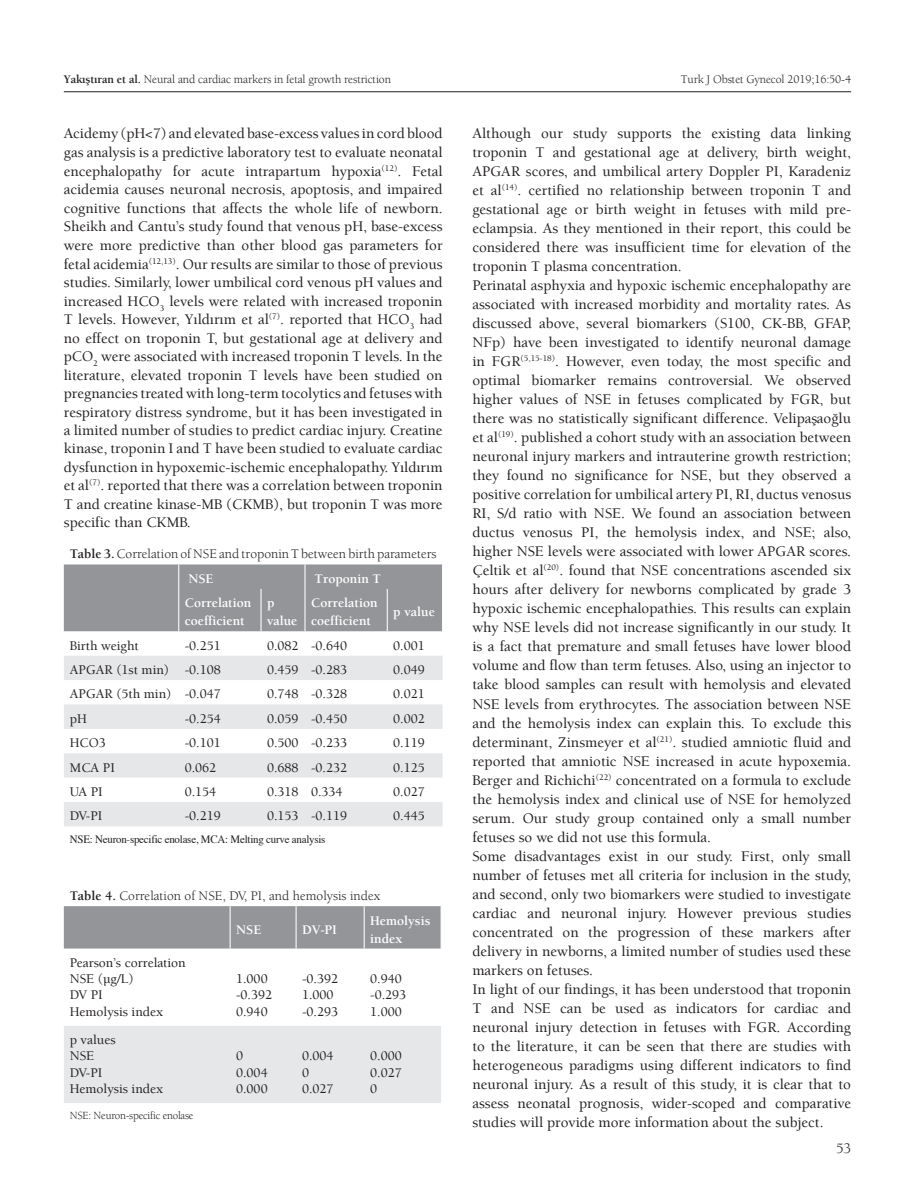
<style>
.page{position:relative;width:915px;height:1191px;background:#fff}
.page>*{position:absolute;margin:0;border:0;box-sizing:border-box;transform-origin:0 0}
.t1{font:15px/19px "Berkeley Regular Tr";color:#231f20;text-align:justify}
.t2{font:15px "Berkeley Book Tr";color:#231f20}
.t3{font:13.5px/16.2px "Berkeley Regular Tr";color:#231f20}
.t4{font:13.5px "Berkeley Book Tr";color:#231f20}
.t5{font:700 13.5px/18px "Berkeley";color:#fff}
.t6{font:12px "Berkeley Book Tr";letter-spacing:-.01em;color:#231f20}
.t7{font:11.25px "Times";letter-spacing:-.02em;color:#231f20}
.t8{font:11.25px "Berkeley Book Tr";letter-spacing:-.02em;color:#231f20}
.s1{font-family:"Berkeley Bold Tr"}
</style>
<div class="page">
<hr style="left:64px;top:91px;width:786px;height:1px;background:#231f20">
<div style="left:64px;top:906px;width:376px;height:42px;background:#939598"></div>
<div style="left:64px;top:1026px;width:377px;height:77px;background:#e6e7e9"></div>
<hr style="left:229px;top:906px;width:1px;height:42px;background:#fff">
<hr style="left:295px;top:906px;width:1px;height:42px;background:#fff">
<hr style="left:363px;top:906px;width:1px;height:42px;background:#fff">
<svg style="left:64px;top:656px;width:378px;height:170px;fill:#e6e7e9"></svg>
<div style="left:64px;top:564px;width:379px;height:67px;background:#939598"></div>
<hr style="left:260px;top:589px;width:1px;height:42px;background:#fff">
<hr style="left:304px;top:589px;width:1px;height:42px;background:#fff">
<hr style="left:386px;top:589px;width:1px;height:42px;background:#fff">
<hr style="left:442px;top:589px;width:1px;height:42px;background:#fff">
<p class="t6" style="left:64px;top:72px;width:328px"><span class="s1">Yakıştıran et al.</span> Neural and cardiac markers in fetal growth restriction</p>
<p class="t6" style="left:680px;top:72px;width:172px">Turk J Obstet Gynecol 2019;16:50-4</p>
<p class="t1" style="left:64px;top:124px;width:380px;line-height:18.5px">Acidemy (pH&lt;7) and elevated base-excess values in cord blood gas analysis is a predictive laboratory test to evaluate neonatal encephalopathy for acute intrapartum hypoxia<sup>(12)</sup>. Fetal acidemia causes neuronal necrosis, apoptosis, and impaired cognitive functions that affects the whole life of newborn.<br>Sheikh and Cantu’s study found that venous pH, base-excess were more predictive than other blood gas parameters for fetal acidemia<sup>(12,13)</sup>. Our results are similar to those of previous studies. Similarly, lower umbilical cord venous pH values and increased HCO<sub>3</sub> levels were related with increased troponin T levels. However, Yıldırım et al<sup>(7)</sup>. reported that HCO<sub>3</sub> had no effect on troponin T, but gestational age at delivery and pCO<sub>2</sub> were associated with increased troponin T levels. In the literature, elevated troponin T levels have been studied on pregnancies treated with long-term tocolytics and fetuses with respiratory distress syndrome, but it has been investigated in a limited number of studies to predict cardiac injury. Creatine kinase, troponin I and T have been studied to evaluate cardiac dysfunction in hypoxemic-ischemic encephalopathy. Yıldırım et al<sup>(7)</sup>. reported that there was a correlation between troponin T and creatine kinase-MB (CKMB), but troponin T was more specific than CKMB.</p>
<p class="t1" style="left:472px;top:124px;width:380px;text-align:left">Although our study supports the existing data linking troponin T and gestational age at delivery, birth weight, APGAR scores, and umbilical artery Doppler PI, Karadeniz et al<sup>(14)</sup>. certified no relationship between troponin T and gestational age or birth weight in fetuses with mild pre&shy;eclampsia. As they mentioned in their report, this could be considered there was insufficient time for elevation of the troponin T plasma concentration.<br>Perinatal asphyxia and hypoxic ischemic encephalopathy are associated with increased morbidity and mortality rates. As discussed above, several biomarkers (S100, CK-BB, GFAP, NFp) have been investigated to identify neuronal damage in FGR<sup>(5,15-18)</sup>. However, even today, the most specific and optimal biomarker remains controversial. We observed higher values of NSE in fetuses complicated by FGR, but there was no statistically significant difference. Velipaşaoğlu et al<sup>(19)</sup>. published a cohort study with an association between neuronal injury markers and intrauterine growth restriction; they found no significance for NSE, but they observed a positive correlation for umbilical artery PI, RI, ductus venosus RI, S/d ratio with NSE. We found an association between ductus venosus PI, the hemolysis index, and NSE; also, higher NSE levels were associated with lower APGAR scores.<br>Çeltik et al<sup>(20)</sup>. found that NSE concentrations ascended six hours after delivery for newborns complicated by grade 3 hypoxic ischemic encephalopathies. This results can explain why NSE levels did not increase significantly in our study. It is a fact that premature and small fetuses have lower blood volume and flow than term fetuses. Also, using an injector to take blood samples can result with hemolysis and elevated NSE levels from erythrocytes. The association between NSE and the hemolysis index can explain this. To exclude this determinant, Zinsmeyer et al<sup>(21)</sup>. studied amniotic fluid and reported that amniotic NSE increased in acute hypoxemia.<br>Berger and Richichi<sup>(22)</sup> concentrated on a formula to exclude the hemolysis index and clinical use of NSE for hemolyzed serum. Our study group contained only a small number fetuses so we did not use this formula.<br>Some disadvantages exist in our study. First, only small number of fetuses met all criteria for inclusion in the study, and second, only two biomarkers were studied to investigate cardiac and neuronal injury. However previous studies concentrated on the progression of these markers after delivery in newborns, a limited number of studies used these markers on fetuses.<br>In light of our findings, it has been understood that troponin T and NSE can be used as indicators for cardiac and neuronal injury detection in fetuses with FGR. According to the literature, it can be seen that there are studies with heterogeneous paradigms using different indicators to find neuronal injury. As a result of this study, it is clear that to assess neonatal prognosis, wider-scoped and comparative studies will provide more information about the subject.</p>
<p class="t4" style="left:70px;top:546px;width:368px"><span class="s1">Table 3.</span> Correlation of NSE and troponin T between birth parameters</p>
<p class="t5" style="left:188px;top:569px;width:27px">NSE</p>
<p class="t5" style="left:314px;top:569px;width:68px">Troponin T</p>
<p class="t5" style="left:185px;top:594px;width:68px">Correlation coefficient</p>
<p class="t5" style="left:267px;top:594px;width:32px">p value</p>
<p class="t5" style="left:311px;top:594px;width:68px">Correlation coefficient</p>
<p class="t5" style="left:393px;top:603px;width:43px">p value</p>
<p class="t3" style="left:70px;top:637px;width:70px">Birth weight</p>
<p class="t3" style="left:185px;top:637px;width:38px">-0.251</p>
<p class="t3" style="left:267px;top:637px;width:81px">0.082 -0.640</p>
<p class="t3" style="left:393px;top:637px;width:33px">0.001</p>
<p class="t3" style="left:70px;top:661px;width:152px">APGAR (1st min) -0.108</p>
<p class="t3" style="left:267px;top:661px;width:81px">0.459 -0.283</p>
<p class="t3" style="left:393px;top:661px;width:33px">0.049</p>
<p class="t3" style="left:70px;top:686px;width:152px">APGAR (5th min) -0.047</p>
<p class="t3" style="left:267px;top:686px;width:81px">0.748 -0.328</p>
<p class="t3" style="left:393px;top:686px;width:33px">0.021</p>
<p class="t3" style="left:70px;top:710px;width:19px">pH</p>
<p class="t3" style="left:185px;top:710px;width:38px">-0.254</p>
<p class="t3" style="left:267px;top:710px;width:81px">0.059 -0.450</p>
<p class="t3" style="left:393px;top:710px;width:33px">0.002</p>
<p class="t3" style="left:70px;top:734px;width:38px">HCO3</p>
<p class="t3" style="left:185px;top:734px;width:38px">-0.101</p>
<p class="t3" style="left:267px;top:734px;width:81px">0.500 -0.233</p>
<p class="t3" style="left:393px;top:734px;width:33px">0.119</p>
<p class="t3" style="left:70px;top:759px;width:46px">MCA PI</p>
<p class="t3" style="left:185px;top:759px;width:33px">0.062</p>
<p class="t3" style="left:267px;top:759px;width:81px">0.688 -0.232</p>
<p class="t3" style="left:393px;top:759px;width:33px">0.125</p>
<p class="t3" style="left:70px;top:783px;width:34px">UA PI</p>
<p class="t3" style="left:185px;top:783px;width:33px">0.154</p>
<p class="t3" style="left:267px;top:783px;width:77px">0.318 0.334</p>
<p class="t3" style="left:393px;top:783px;width:33px">0.027</p>
<p class="t3" style="left:70px;top:808px;width:34px">DV-PI</p>
<p class="t3" style="left:185px;top:808px;width:38px">-0.219</p>
<p class="t3" style="left:267px;top:808px;width:81px">0.153 -0.119</p>
<p class="t3" style="left:393px;top:808px;width:33px">0.445</p>
<p class="t7" style="left:70px;top:828px;width:257px">NSE: Neuron-specific enolase, MCA: Melting curve analysis</p>
<p class="t4" style="left:70px;top:887px;width:312px"><span class="s1">Table 4.</span> Correlation of NSE, DV, PI, and hemolysis index</p>
<p class="t5" style="left:236px;top:920px;width:27px">NSE</p>
<p class="t5" style="left:302px;top:920px;width:36px">DV-PI</p>
<p class="t5" style="left:370px;top:911px;width:62px">Hemolysis index</p>
<p class="t3" style="left:70px;top:954px;width:117px">Pearson’s correlation<br>NSE (µg/L)<br>DV PI<br>Hemolysis index</p>
<p class="t3" style="left:236px;top:970px;width:38px">1.000 -0.392<br>0.940</p>
<p class="t3" style="left:302px;top:970px;width:38px">-0.392<br>1.000 -0.293</p>
<p class="t3" style="left:370px;top:970px;width:38px">0.940 -0.293<br>1.000</p>
<p class="t3" style="left:70px;top:1031px;width:95px">p values<br>NSE<br>DV-PI<br>Hemolysis index</p>
<p class="t3" style="left:236px;top:1047px;width:33px">0<br>0.004<br>0.000</p>
<p class="t3" style="left:302px;top:1047px;width:33px">0.004<br>0<br>0.027</p>
<p class="t3" style="left:370px;top:1047px;width:33px;text-align:justify">0.000<br>0.027<br>0</p>
<p class="t8" style="left:70px;top:1109px;width:125px">NSE: Neuron-specific enolase</p>
<p class="t2" style="left:835px;top:1139px;width:17px">53</p>
</div>
